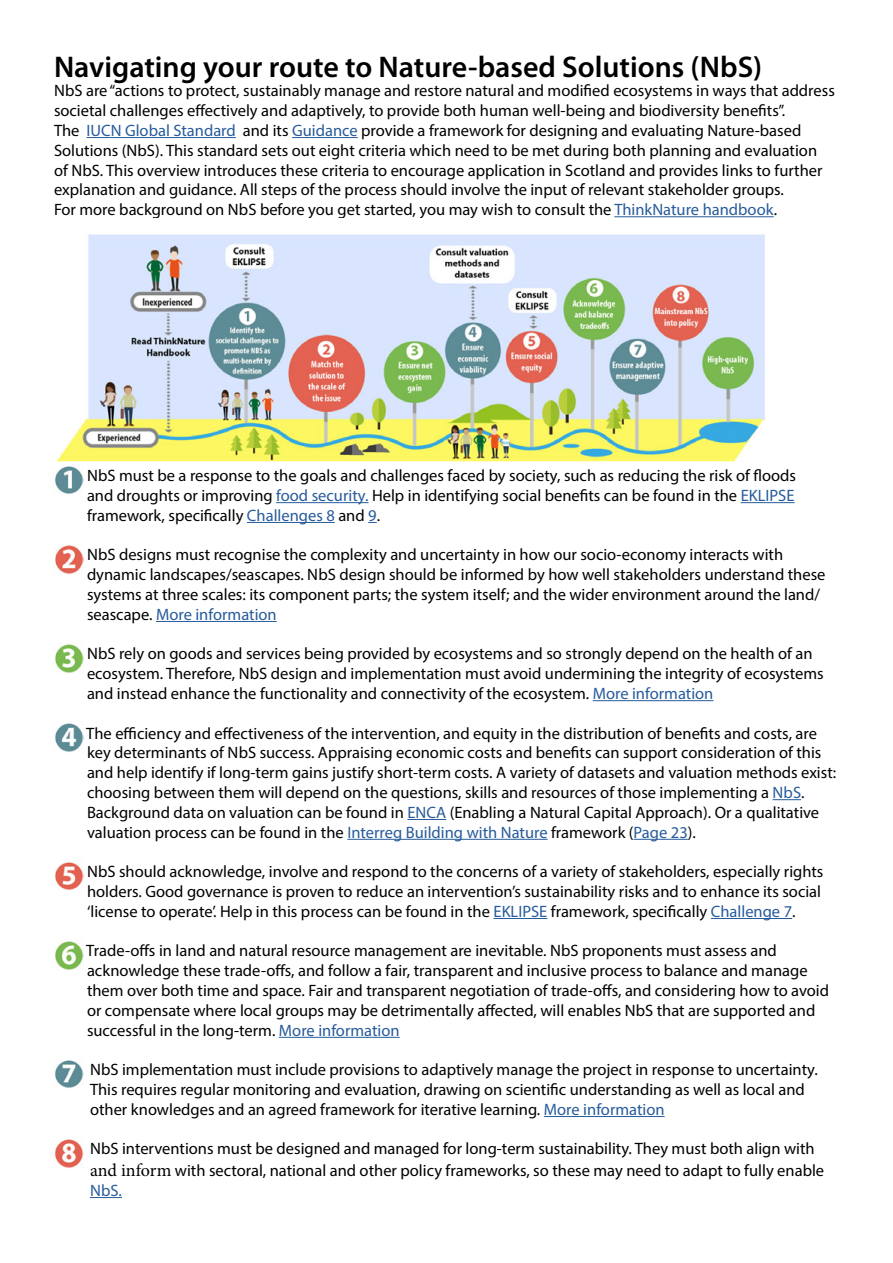
<style>
.page{position:relative;width:893px;height:1263px;background:#fff}
.page>*{position:absolute;margin:0;border:0;box-sizing:border-box;transform-origin:0 0}
.t1{font:600 30px "Myriad Pro";color:#000}
.t2{font:16.5px/19.8px "Myriad Pro";color:#000}
.t3{font:16.5px "Myriad Pro";color:#275b9b}
.s1{color:#275b9b}
.s2{font-family:"Minion Pro";font-size:18px}
</style>
<div class="page">
<hr style="left:87px;top:137px;width:149px;height:1px;background:#275b9b">
<hr style="left:292px;top:137px;width:66px;height:1px;background:#275b9b">
<hr style="left:614px;top:216px;width:160px;height:1px;background:#275b9b">
<hr style="left:276px;top:502px;width:93px;height:1px;background:#275b9b">
<hr style="left:741px;top:502px;width:53px;height:1px;background:#275b9b">
<hr style="left:247px;top:522px;width:88px;height:1px;background:#275b9b">
<hr style="left:156px;top:621px;width:121px;height:1px;background:#275b9b">
<hr style="left:593px;top:700px;width:120px;height:1px;background:#275b9b">
<svg style="left:773px;top:799px;width:28px;height:1px"></svg>
<hr style="left:407px;top:819px;width:39px;height:1px;background:#275b9b">
<hr style="left:347px;top:839px;width:201px;height:1px;background:#275b9b">
<hr style="left:634px;top:839px;width:54px;height:1px;background:#275b9b">
<hr style="left:494px;top:918px;width:53px;height:1px;background:#275b9b">
<hr style="left:711px;top:918px;width:81px;height:1px;background:#275b9b">
<hr style="left:279px;top:1037px;width:121px;height:1px;background:#275b9b">
<hr style="left:544px;top:1116px;width:121px;height:1px;background:#275b9b">
<hr style="left:90px;top:1197px;width:32px;height:1px;background:#275b9b">
<img style="left:57px;top:234px;width:707px;height:227px">
<img style="left:55px;top:466px;width:29px;height:28px">
<img style="left:55px;top:545px;width:29px;height:29px">
<img style="left:55px;top:644px;width:29px;height:29px">
<img style="left:55px;top:723px;width:29px;height:29px">
<img style="left:55px;top:862px;width:29px;height:28px">
<img style="left:55px;top:941px;width:29px;height:29px">
<img style="left:55px;top:1060px;width:29px;height:28px">
<img style="left:55px;top:1139px;width:29px;height:29px">
<p class="t1" style="left:54px;top:47px;width:710px">Navigating your route to Nature-based Solutions (NbS)</p>
<p class="t2" style="left:54px;top:81px;width:782px">NbS are “actions to protect, sustainably manage and restore natural and modified ecosystems in ways that address societal challenges effectively and adaptively, to provide both human well-being and biodiversity benefits”.<br>The <span class="s1">IUCN Global Standard</span> and its <span class="s1">Guidance</span> provide a framework for designing and evaluating Nature-based Solutions (NbS). This standard sets out eight criteria which need to be met during both planning and evaluation of NbS. This overview introduces these criteria to encourage application in Scotland and provides links to further explanation and guidance. All steps of the process should involve the input of relevant stakeholder groups.<br>For more background on NbS before you get started, you may wish to consult the <span class="s1">ThinkNature handbook</span>.</p>
<p class="t2" style="left:87px;top:465px;width:711px;text-align:justify">NbS must be a response to the goals and challenges faced by society, such as reducing the risk of floods and droughts or improving <span class="s1">food security.</span> Help in identifying social benefits can be found in the <span class="s1">EKLIPSE </span>framework, specifically <span class="s1">Challenges 8</span> and <span class="s1">9</span>.</p>
<p class="t2" style="left:87px;top:545px;width:740px">NbS designs must recognise the complexity and uncertainty in how our socio-economy interacts with dynamic landscapes/seascapes. NbS design should be informed by how well stakeholders understand these systems at three scales: its component parts; the system itself; and the wider environment around the land/ seascape. <span class="s1">More information</span></p>
<p class="t2" style="left:87px;top:644px;width:738px">NbS rely on goods and services being provided by ecosystems and so strongly depend on the health of an ecosystem. Therefore, NbS design and implementation must avoid undermining the integrity of ecosystems and instead enhance the functionality and connectivity of the ecosystem. <span class="s1">More information</span></p>
<p class="t2" style="left:86px;top:723px;width:751px">The efficiency and effectiveness of the intervention, and equity in the distribution of benefits and costs, are key determinants of NbS success. Appraising economic costs and benefits can support consideration of this and help identify if long-term gains justify short-term costs. A variety of datasets and valuation methods exist: choosing between them will depend on the questions, skills and resources of those implementing a <span class="s1">NbS</span>.<br>Background data on valuation can be found in <span class="s1">ENCA</span> (Enabling a Natural Capital Approach). Or a qualitative valuation process can be found in the <span class="s1">Interreg Building with Nature</span> framework (<span class="s1">Page 23</span>).</p>
<p class="t2" style="left:87px;top:861px;width:738px">NbS should acknowledge, involve and respond to the concerns of a variety of stakeholders, especially rights holders. Good governance is proven to reduce an intervention’s sustainability risks and to enhance its social ‘license to operate’. Help in this process can be found in the <span class="s1">EKLIPSE</span> framework, specifically <span class="s1">Challenge 7</span>.</p>
<p class="t2" style="left:86px;top:941px;width:744px">Trade-offs in land and natural resource management are inevitable. NbS proponents must assess and acknowledge these trade-offs, and follow a fair, transparent and inclusive process to balance and manage them over both time and space. Fair and transparent negotiation of trade-offs, and considering how to avoid or compensate where local groups may be detrimentally affected, will enables NbS that are supported and successful in the long-term. <span class="s1">More information</span></p>
<p class="t2" style="left:90px;top:1059px;width:729px">NbS implementation must include provisions to adaptively manage the project in response to uncertainty.<br>This requires regular monitoring and evaluation, drawing on scientific understanding as well as local and other knowledges and an agreed framework for iterative learning. <span class="s1">More information</span></p>
<p class="t2" style="left:90px;top:1138px;width:736px;line-height:21.6px">NbS interventions must be designed and managed for long-term sustainability. They must both align with <span class="s2">and inform</span> with sectoral, national and other policy frameworks, so these may need to adapt to fully enable</p>
<p class="t3" style="left:90px;top:1180px;width:33px">NbS.</p>
</div>
